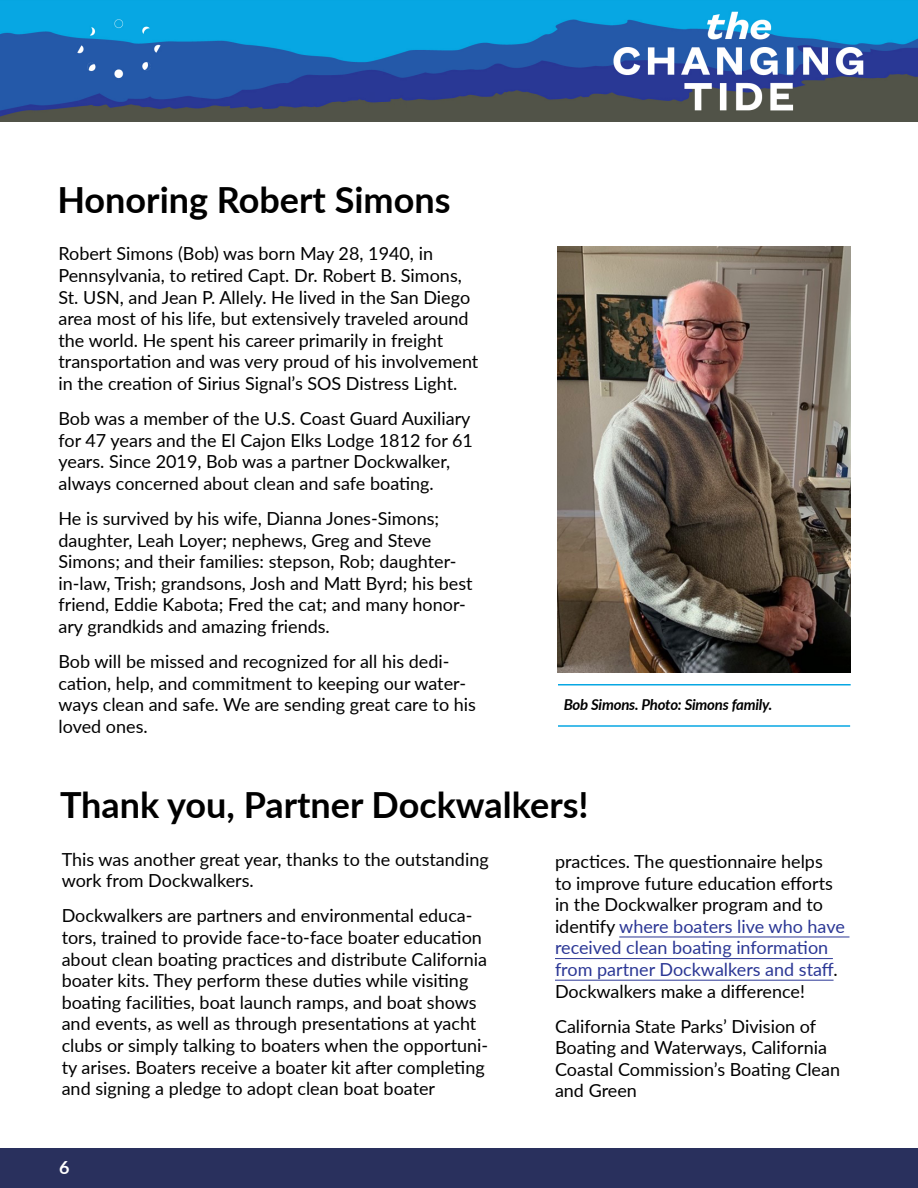
<style>
.page{position:relative;width:918px;height:1188px;background:#fff}
.page>*{position:absolute;margin:0;border:0;box-sizing:border-box;transform-origin:0 0}
.t1{font:700 36px "Lato";color:#000}
.t2{font:18px/21.6px "Lato";color:#000}
.t3{font:700 18px "Lato";color:#fff}
.t4{font:italic 700 15px "Lato";letter-spacing:-.015em;color:#000}
.s1{color:#2b3795}
</style>
<div class="page">
<hr style="left:558px;top:725px;width:292px;height:2px;background:#07a7e3">
<hr style="left:558px;top:684px;width:293px;height:2px;background:#07a7e3">
<hr style="left:619px;top:937px;width:230px;height:1px;background:#2b3795">
<hr style="left:555px;top:958px;width:278px;height:1px;background:#2b3795">
<hr style="left:555px;top:980px;width:279px;height:1px;background:#2b3795">
<img style="left:0;top:0;width:918px;height:121px">
<img style="left:558px;top:246px;width:292px;height:426px">
<div style="left:0;top:1149px;width:918px;height:39px;background:#29305d"></div>
<h1 class="t1" style="left:57px;top:174px;width:395px">Honoring Robert Simons</h1>
<p class="t2" style="left:58px;top:242px;width:421px">Robert Simons (Bob) was born May 28, 1940, in Pennsylvania, to retired Capt. Dr. Robert B. Simons, St. USN, and Jean P. Allely. He lived in the San Diego area most of his life, but extensively traveled around the world. He spent his career primarily in freight transportation and was very proud of his involvement in the creation of Sirius Signal’s SOS Distress Light.</p>
<p class="t2" style="left:58px;top:407px;width:416px">Bob was a member of the U.S. Coast Guard Auxiliary for 47 years and the El Cajon Elks Lodge 1812 for 61 years. Since 2019, Bob was a partner Dockwalker, always concerned about clean and safe boating.</p>
<p class="t2" style="left:58px;top:507px;width:416px">He is survived by his wife, Dianna Jones-Simons; daughter, Leah Loyer; nephews, Greg and Steve Simons; and their families: stepson, Rob; daughter&shy;in-law, Trish; grandsons, Josh and Matt Byrd; his best friend, Eddie Kabota; Fred the cat; and many honor&shy;ary grandkids and amazing friends.</p>
<p class="t2" style="left:58px;top:650px;width:419px">Bob will be missed and recognized for all his dedi&shy;cation, help, and commitment to keeping our water&shy;ways clean and safe. We are sending great care to his loved ones.</p>
<p class="t4" style="left:564px;top:693px;width:210px">Bob Simons. Photo: Simons family.</p>
<h1 class="t1" style="left:60px;top:778px;width:530px">Thank you, Partner Dockwalkers!</h1>
<p class="t2" style="left:62px;top:848px;width:429px">This was another great year, thanks to the outstanding work from Dockwalkers.</p>
<p class="t2" style="left:62px;top:904px;width:428px">Dockwalkers are partners and environmental educa&shy;tors, trained to provide face-to-face boater education about clean boating practices and distribute California boater kits. They perform these duties while visiting boating facilities, boat launch ramps, and boat shows and events, as well as through presentations at yacht clubs or simply talking to boaters when the opportuni&shy;ty arises. Boaters receive a boater kit after completing and signing a pledge to adopt clean boat boater</p>
<p class="t2" style="left:555px;top:850px;width:291px">practices. The questionnaire helps<br>to improve future education efforts in the Dockwalker program and to identify <span class="s1">where boaters live who have received clean boating information from partner Dockwalkers and staff</span>.<br>Dockwalkers make a difference!</p>
<p class="t2" style="left:555px;top:1015px;width:287px">California State Parks’ Division of<br>Boating and Waterways, California<br>Coastal Commission’s Boating Clean and Green</p>
<p class="t3" style="left:59px;top:1155px;width:12px">6</p>
</div>
